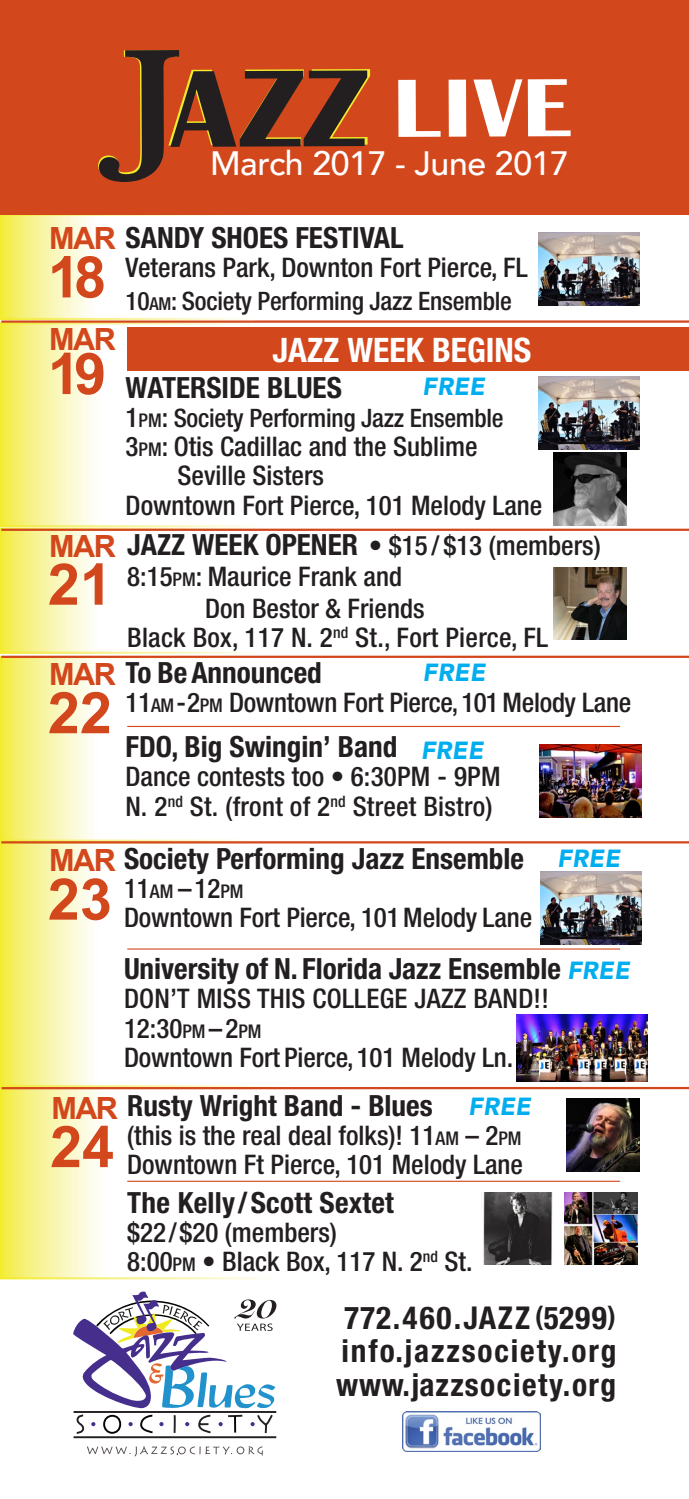
<style>
.page{position:relative;width:689px;height:1499px;background:#fff}
.page>*{position:absolute;margin:0;border:0;box-sizing:border-box;transform-origin:0 0}
.t1{font:700 113.17px "Britannic";color:#231f20;scale:1.05 1}
.t2{font:700 85.5px "Britannic";color:#fff;scale:1.05 1}
.t3{font:700 57.6px/96.5px "Arial";color:#d3471c}
.t4{font:500 33.75px "Avenir";letter-spacing:-.01em;color:#fff}
.t5{font:700 condensed 33.75px "Helvetica Neue LT Std";color:#fff}
.t6{font:700 condensed 31.5px/32.4px "Helvetica Neue LT Std";letter-spacing:.05em;color:#231f20}
.t7{font:700 30.6px "Arial";letter-spacing:-.05em;color:#d3471c}
.t8{font:700 condensed 29.25px "Helvetica Neue LT Std";color:#231f20}
.t9{font:500 condensed 27px/29.2px "Helvetica Neue LT Std";color:#231f20}
.t10{font:500 condensed 25.43px "Helvetica Neue LT Std";letter-spacing:-.01em;color:#231f20}
.t11{font:italic 900 24.75px "Avenir";letter-spacing:.01em;color:#00aeef}
.s1{font-family:"Baskerville";font-weight:600;font-size:146.25px}
.s2{font-family:"Arial";font-stretch:normal;font-size:30.6px;color:#d3471c}
.s3{font-size:17.78px}
.s4{font-size:27px}
.s5{font-size:18.9px}
.s6{font-weight:700;font-size:29.25px}
</style>
<div class="page">
<svg style="left:3px;top:325px;width:125px;height:199px"></svg>
<div style="left:0;top:322px;width:266px;height:205px;border:2px solid #fff"></div>
<hr style="left:1px;top:320px;width:687px;height:3px;background:#d3471c">
<svg style="left:3px;top:531px;width:89px;height:120px"></svg>
<div style="left:0;top:528px;width:263px;height:126px;border:2px solid #fff"></div>
<hr style="left:1px;top:528px;width:687px;height:3px;background:#d3471c">
<svg style="left:3px;top:659px;width:255px;height:180px"></svg>
<div style="left:0;top:656px;width:261px;height:186px;border:2px solid #fff"></div>
<hr style="left:1px;top:655px;width:687px;height:3px;background:#d3471c">
<svg style="left:3px;top:844px;width:253px;height:240px"></svg>
<div style="left:0;top:841px;width:259px;height:246px;border:2px solid #fff"></div>
<hr style="left:1px;top:841px;width:687px;height:2px;background:#d3471c">
<svg style="left:3px;top:1089px;width:275px;height:187px"></svg>
<div style="left:0;top:1085px;width:281px;height:194px;border:2px solid #fff"></div>
<hr style="left:2px;top:1087px;width:686px;height:2px;background:#d3471c">
<svg style="left:3px;top:217px;width:86px;height:100px"></svg>
<div style="left:0;top:214px;width:254px;height:106px;border:2px solid #fff"></div>
<div style="left:0;top:0;width:688px;height:215px;background:#d3471c"></div>
<div style="left:128px;top:327px;width:560px;height:44px;background:#d3471c"></div>
<hr style="left:73px;top:1436px;width:203px;height:2px;background:#231f20">
<svg style="left:87px;top:1446px;width:176px;height:10px"></svg>
<svg style="left:73px;top:1291px;width:203px;height:143px"></svg>
<img style="left:402px;top:1411px;width:138px;height:40px">
<img style="left:553px;top:453px;width:73px;height:72px">
<img style="left:553px;top:567px;width:73px;height:73px">
<img style="left:516px;top:1014px;width:131px;height:67px">
<img style="left:539px;top:745px;width:102px;height:73px">
<img style="left:540px;top:871px;width:101px;height:73px">
<img style="left:538px;top:376px;width:101px;height:73px">
<img style="left:538px;top:233px;width:101px;height:73px">
<img style="left:566px;top:1098px;width:73px;height:73px">
<img style="left:483px;top:1192px;width:70px;height:73px">
<img style="left:564px;top:1192px;width:73px;height:73px">
<hr style="left:127px;top:1180px;width:493px;height:1px;background:#d3471c">
<hr style="left:127px;top:948px;width:493px;height:1px;background:#d3471c">
<hr style="left:127px;top:726px;width:493px;height:1px;background:#d3471c">
<h1 class="t1" style="left:123px;top:45px;width:235px"><span class="s1">J</span>AZZ</h1>
<h2 class="t2" style="left:393px;top:60px;width:171px">LIVE</h2>
<p class="t4" style="left:210px;top:134px;width:360px">March 2017 - June 2017</p>
<p class="t8" style="left:49px;top:220px;width:356px"><span class="s2">MAR</span> SANDY SHOES FESTIVAL</p>
<p class="t9" style="left:126px;top:253px;width:403px">Veterans Park, Downton Fort Pierce, FL</p>
<p class="t10" style="left:126px;top:286px;width:388px">10<span class="s3">AM</span>: Society Performing Jazz Ensemble</p>
<p class="t5" style="left:272px;top:329px;width:260px">JAZZ WEEK BEGINS</p>
<p class="t8" style="left:126px;top:369px;width:218px">WATERSIDE BLUES</p>
<p class="t10" style="left:126px;top:403px;width:379px"><span class="s4">1</span><span class="s5">PM</span><span class="s4">:</span> Society Performing Jazz Ensemble</p>
<p class="t9" style="left:126px;top:431px;width:353px">3<span class="s5">PM</span>: Otis Cadillac and the Sublime</p>
<p class="t9" style="left:177px;top:461px;width:148px">Seville Sisters</p>
<p class="t9" style="left:126px;top:490px;width:418px">Downtown Fort Pierce, 101 Melody Lane</p>
<h3 class="t3" style="left:48px;top:231px;width:60px">18<br>19</h3>
<p class="t7" style="left:49px;top:319px;width:68px">MAR</p>
<p class="t11" style="left:422px;top:366px;width:64px">FREE</p>
<p class="t7" style="left:49px;top:525px;width:68px">MAR</p>
<h3 class="t3" style="left:48px;top:538px;width:66px">21</h3>
<p class="t9" style="left:127px;top:530px;width:475px"><span class="s6">JAZZ WEEK OPENER</span> • $15 / $13 (members)</p>
<p class="t9" style="left:127px;top:562px;width:276px">8:15<span class="s5">PM</span>: Maurice Frank and</p>
<p class="t9" style="left:205px;top:593px;width:221px">Don Bestor &amp; Friends</p>
<p class="t9" style="left:127px;top:622px;width:422px">Black Box, 117 N. 2<sup>nd</sup> St., Fort Pierce, FL</p>
<p class="t8" style="left:49px;top:655px;width:274px"><span class="s2">MAR</span> To Be Announced</p>
<p class="t11" style="left:422px;top:652px;width:64px">FREE</p>
<h3 class="t3" style="left:48px;top:666px;width:66px">22</h3>
<p class="t9" style="left:126px;top:687px;width:507px">11<span class="s5">AM</span> -2<span class="s5">PM</span> Downtown Fort Pierce, 101 Melody Lane</p>
<p class="t8" style="left:126px;top:729px;width:273px">FDO, Big Swingin’ Band</p>
<p class="t9" style="left:126px;top:762px;width:376px">Dance contests too • 6:30PM - 9PM<br>N. 2<sup>nd</sup> St. (front of 2<sup>nd</sup> Street Bistro)</p>
<p class="t11" style="left:420px;top:729px;width:64px">FREE</p>
<p class="t8" style="left:49px;top:840px;width:476px"><span class="s2">MAR</span> Society Performing Jazz Ensemble</p>
<p class="t11" style="left:557px;top:837px;width:64px">FREE</p>
<h3 class="t3" style="left:48px;top:853px;width:66px">23</h3>
<p class="t9" style="left:124px;top:873px;width:409px">11<span class="s5">AM</span> – 12<span class="s5">PM<br></span>Downtown Fort Pierce, 101 Melody Lane</p>
<p class="t8" style="left:124px;top:951px;width:438px">University of N. Florida Jazz Ensemble</p>
<p class="t9" style="left:124px;top:983px;width:426px">DON’T MISS THIS COLLEGE JAZZ BAND!!<br>12:30<span class="s5">PM</span> – 2<span class="s5">PM<br></span>Downtown Fort Pierce, 101 Melody Ln.</p>
<p class="t8" style="left:127px;top:1087px;width:307px">Rusty Wright Band - Blues</p>
<p class="t9" style="left:127px;top:1120px;width:397px">(this is the real deal folks)! 11<span class="s5">AM</span> – 2<span class="s5">PM<br></span>Downtown Ft Pierce, 101 Melody Lane</p>
<p class="t8" style="left:127px;top:1184px;width:268px">The Kelly/Scott Sextet</p>
<p class="t9" style="left:127px;top:1217px;width:347px">$22/$20 (members)<br>8:00<span class="s5">PM</span> • Black Box, 117 N. 2<sup>nd</sup> St.</p>
<p class="t7" style="left:51px;top:1087px;width:68px">MAR</p>
<p class="t11" style="left:468px;top:1085px;width:64px">FREE</p>
<h3 class="t3" style="left:50px;top:1100px;width:66px">24</h3>
<p class="t11" style="left:567px;top:950px;width:64px">FREE</p>
<p class="t6" style="left:341px;top:1301px;width:276px">772.460.JAZZ <span class="s4">(</span>5299<span class="s4">) </span>info.jazzsociety.org</p>
<p class="t6" style="left:336px;top:1368px;width:281px">www.jazzsociety.org</p>
</div>
